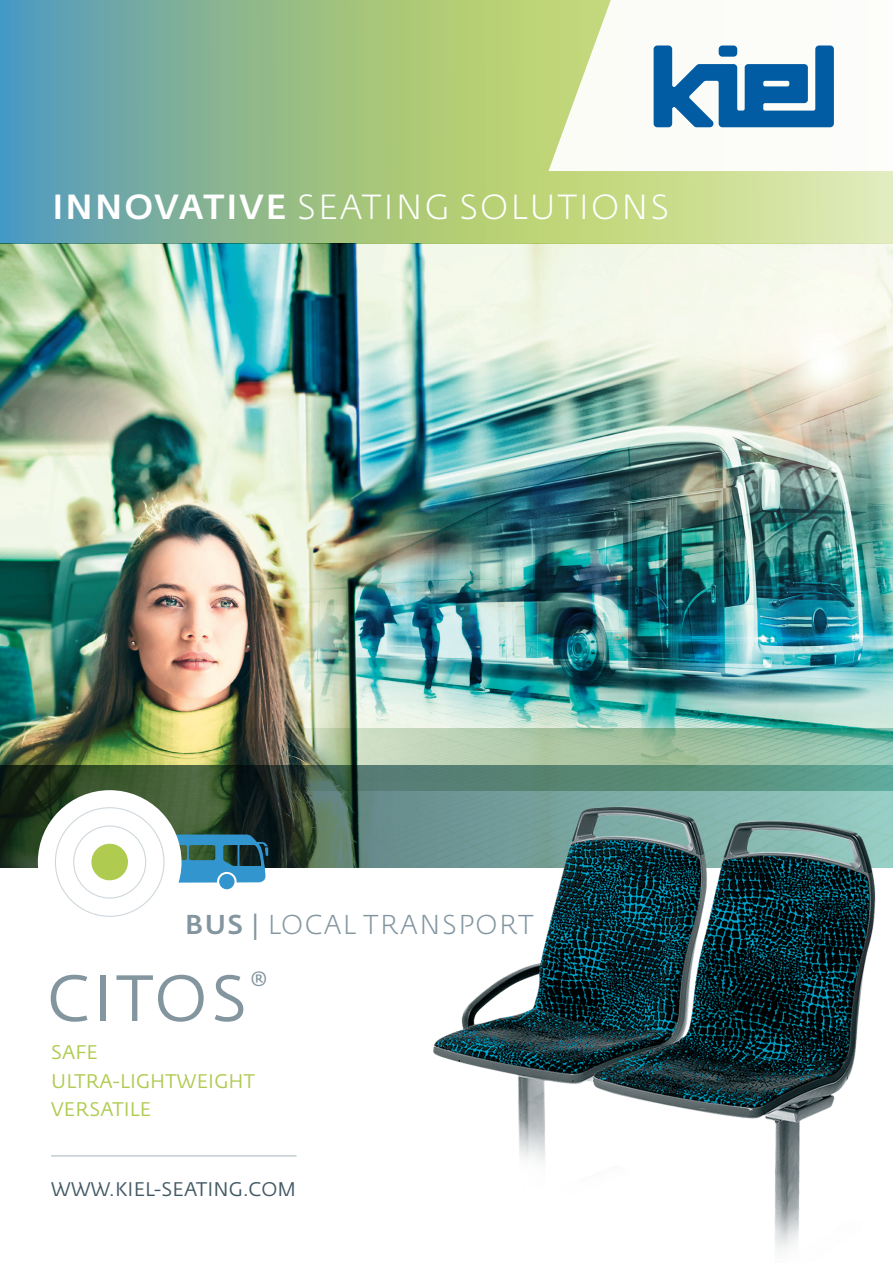
<style>
.page{position:relative;width:893px;height:1263px;background:#fff}
.page>*{position:absolute;margin:0;border:0;box-sizing:border-box;transform-origin:0 0}
.t1{font:64.5px "Fedra Sans Pro";letter-spacing:.06em;color:#83969f}
.t2{font:300 34.5px "Fedra Sans Pro";letter-spacing:.06em;color:#fff}
.t3{font:300 27px "Fedra Sans Pro";letter-spacing:.06em;color:#83969f}
.t4{font:20.4px "Fedra Sans Pro";color:#83969f}
.t5{font:19.5px/28.5px "Fedra Sans Pro";letter-spacing:.01em;color:#afcb50}
.t6{font:19.5px "Fedra Sans Pro";letter-spacing:.01em;color:#425964}
.s1{font-weight:500}
.s2{font-weight:400}
</style>
<div class="page">
<img style="left:0;top:244px;width:893px;height:484px">
<svg style="left:0;top:0;width:893px;height:244px;background:#98bf8f"></svg>
<svg style="left:548px;top:0;width:345px;height:171px"></svg>
<svg style="left:654px;top:45px;width:180px;height:82px"></svg>
<hr style="left:51px;top:1156px;width:245px;height:1px;background:#83969f">
<img style="left:0;top:728px;width:893px;height:37px">
<svg style="left:0;top:765px;width:893px;height:102px;background:#426351"></svg>
<img style="left:426px;top:790px;width:467px;height:462px">
<svg style="left:177px;top:834px;width:91px;height:55px;background:#4786a0"></svg>
<div style="left:38px;top:790px;width:144px;height:144px;background:#fff;border-radius:50%"></div>
<div style="left:73px;top:825px;width:73px;height:73px;border:1px solid #cfd8dd;border-radius:50%"></div>
<div style="left:91px;top:844px;width:37px;height:36px;background:#afcb50;border-radius:50%"></div>
<h2 class="t2" style="left:53px;top:186px;width:618px"><span class="s1">INNOVATIVE</span> SEATING SOLUTIONS</h2>
<h3 class="t3" style="left:185px;top:907px;width:350px"><span class="s1">BUS</span> <span class="s2">|</span> LOCAL TRANSPORT</h3>
<h1 class="t1" style="left:47px;top:958px;width:201px">CITOS</h1>
<p class="t4" style="left:250px;top:968px;width:18px">®</p>
<p class="t5" style="left:51px;top:1038px;width:205px">SAFE<br>ULTRA-LIGHTWEIGHT<br>VERSATILE</p>
<p class="t6" style="left:51px;top:1176px;width:247px">WWW.KIEL-SEATING.COM</p>
</div>
